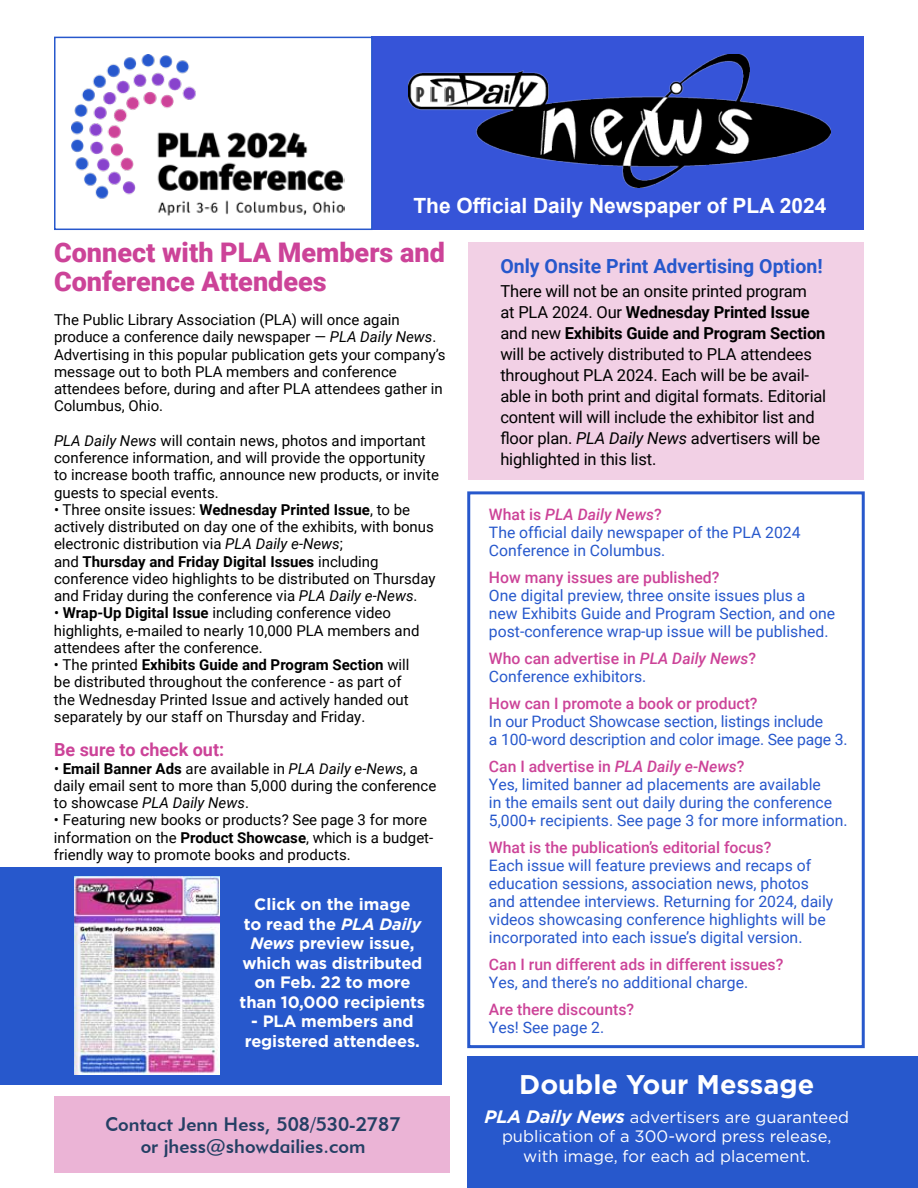
<style>
.page{position:relative;width:918px;height:1188px;background:#fff}
.page>*{position:absolute;margin:0;border:0;box-sizing:border-box;transform-origin:0 0}
.t1{font:900 27px/28.5px "Roboto";color:#cc4398}
.t2{font:700 27px "Gotham";color:#fff}
.t3{font:700 21px "Arial";color:#fff}
.t4{font:19.5px/22.5px "Geometric 415 BT Medium A";color:#243f64;text-align:center}
.t5{font:700 19.5px "Roboto";color:#2758cc}
.t6{font:700 18px "Roboto";color:#cc4398}
.t7{font:16.5px/21px "Roboto";letter-spacing:-.01em;color:#000}
.t8{font:700 16.5px/19.5px "Gotham";letter-spacing:-.01em;color:#fff;text-align:center}
.t9{font:16.5px/19.5px "Gotham";color:#fff;text-align:center}
.t10{font:15.75px/18px "Roboto";color:#2758cc}
.t11{font:500 15.75px "Roboto";color:#cc4398}
.t12{font:15px/17.2px "Roboto";color:#000}
.s1{font-style:italic}
.s2{font-weight:700}
.s3{font-weight:500;color:#cc4398}
.s4{font-weight:500;font-style:italic;color:#cc4398}
.s5{font-weight:700;font-style:italic;font-size:18px}
</style>
<div class="page">
<div style="left:0;top:867px;width:442px;height:218px;background:#2758cc"></div>
<div style="left:468px;top:242px;width:396px;height:238px;background:#f2d0e5"></div>
<div style="left:467px;top:491px;width:398px;height:557px;border:3px solid #2758cc"></div>
<div style="left:54px;top:1096px;width:396px;height:77px;background:#ebb4d6"></div>
<div style="left:372px;top:36px;width:492px;height:193px;background:#3654d8"></div>
<div style="left:54px;top:37px;width:319px;height:193px;background:#fff;border:2px solid #2758cc"></div>
<img style="left:71px;top:54px;width:274px;height:162px">
<img style="left:408px;top:54px;width:423px;height:134px">
<img style="left:75px;top:877px;width:144px;height:198px">
<div style="left:467px;top:1056px;width:451px;height:132px;background:#2758cc"></div>
<h2 class="t3" style="left:413px;top:191px;width:414px">The Official Daily Newspaper of PLA 2024</h2>
<h1 class="t1" style="left:54px;top:237px;width:392px">Connect with PLA Members and<br>Conference Attendees</h1>
<p class="t12" style="left:54px;top:311px;width:393px">The Public Library Association (PLA) will once again produce a conference daily newspaper — <span class="s1">PLA Daily News</span>.<br>Advertising in this popular publication gets your company’s message out to both PLA members and conference attendees before, during and after PLA attendees gather in Columbus, Ohio.</p>
<p class="t12" style="left:54px;top:431px;width:386px"><span class="s1">PLA Daily News</span> will contain news, photos and important conference information, and will provide the opportunity to increase booth traffic, announce new products, or invite guests to special events.</p>
<p class="t12" style="left:54px;top:500px;width:383px">• Three onsite issues: <span class="s2">Wednesday Printed Issue</span>, to be actively distributed on day one of the exhibits, with bonus electronic distribution via <span class="s1">PLA Daily e-News</span>;<br>and <span class="s2">Thursday and Friday Digital Issues</span> including conference video highlights to be distributed on Thursday and Friday during the conference via <span class="s1">PLA Daily e-News</span>.</p>
<p class="t12" style="left:54px;top:604px;width:367px">• <span class="s2">Wrap-Up Digital Issue</span> including conference video highlights, e-mailed to nearly 10,000 PLA members and attendees after the conference.</p>
<p class="t12" style="left:54px;top:656px;width:357px">• The printed <span class="s2">Exhibits Guide and Program Section</span> will be distributed throughout the conference - as part of the Wednesday Printed Issue and actively handed out separately by our staff on Thursday and Friday.</p>
<p class="t6" style="left:54px;top:737px;width:172px">Be sure to check out:</p>
<p class="t12" style="left:54px;top:759px;width:384px">• <span class="s2">Email Banner Ads</span> are available in <span class="s1">PLA Daily e-News</span>, a daily email sent to more than 5,000 during the conference to showcase <span class="s1">PLA Daily News</span>.</p>
<p class="t12" style="left:54px;top:811px;width:381px">• Featuring new books or products? See page 3 for more information on the <span class="s2">Product Showcase</span>, which is a budget&shy;friendly way to promote books and products.</p>
<p class="t8" style="left:240px;top:894px;width:187px">Click on the image<br>to read the <span class="s1">PLA Daily<br>News</span> preview issue, which was distributed on Feb. 22 to more than 10,000 recipients</p>
<p class="t8" style="left:245px;top:1011px;width:177px">- PLA members and registered attendees.</p>
<h3 class="t4" style="left:106px;top:1112px;width:296px">Contact Jenn Hess, 508/530-2787 or jhess@showdailies.com</h3>
<h3 class="t5" style="left:500px;top:252px;width:324px">Only Onsite Print Advertising Option!</h3>
<p class="t7" style="left:500px;top:280px;width:327px">There will not be an onsite printed program<br>at PLA 2024. Our <span class="s2">Wednesday Printed Issue </span>and new <span class="s2">Exhibits Guide and Program Section </span>will be actively distributed to PLA attendees throughout PLA 2024. Each will be be avail&shy;able in both print and digital formats. Editorial content will will include the exhibitor list and floor plan. <span class="s1">PLA Daily News</span> advertisers will be highlighted in this list.</p>
<p class="t10" style="left:489px;top:505px;width:313px"><span class="s3">What is</span> <span class="s4">PLA Daily News</span><span class="s3">?<br></span>The official daily newspaper of the PLA 2024<br>Conference in Columbus.</p>
<p class="t11" style="left:489px;top:566px;width:232px">How many issues are published?</p>
<p class="t10" style="left:489px;top:586px;width:348px">One digital preview, three onsite issues plus a new Exhibits Guide and Program Section, and one post-conference wrap-up issue will be published.</p>
<p class="t10" style="left:489px;top:649px;width:269px"><span class="s3">Who can advertise in</span> <span class="s4">PLA Daily News</span><span class="s3">?<br></span>Conference exhibitors.</p>
<p class="t11" style="left:489px;top:692px;width:270px">How can I promote a book or product?</p>
<p class="t10" style="left:489px;top:712px;width:360px">In our Product Showcase section, listings include<br>a 100-word description and color image. See page 3.</p>
<p class="t10" style="left:489px;top:757px;width:360px"><span class="s3">Can I advertise in</span> <span class="s4">PLA Daily e-News</span><span class="s3">?<br></span>Yes, limited banner ad placements are available<br>in the emails sent out daily during the conference 5,000+ recipients. See page 3 for more information.</p>
<p class="t11" style="left:489px;top:836px;width:284px">What is the publication’s editorial focus?</p>
<p class="t10" style="left:489px;top:856px;width:346px">Each issue will feature previews and recaps of education sessions, association news, photos and attendee interviews. Returning for 2024, daily videos showcasing conference highlights will be incorporated into each issue’s digital version.</p>
<p class="t11" style="left:489px;top:953px;width:296px">Can I run different ads in different issues?</p>
<p class="t10" style="left:489px;top:973px;width:261px">Yes, and there’s no additional charge.</p>
<p class="t11" style="left:489px;top:998px;width:147px">Are there discounts?</p>
<p class="t10" style="left:489px;top:1018px;width:117px">Yes! See page 2.</p>
<h1 class="t2" style="left:519px;top:1067px;width:296px">Double Your Message</h1>
<p class="t9" style="left:484px;top:1107px;width:366px"><span class="s5">PLA Daily News</span> advertisers are guaranteed publication of a 300-word press release, with image, for each ad placement.</p>
</div>
